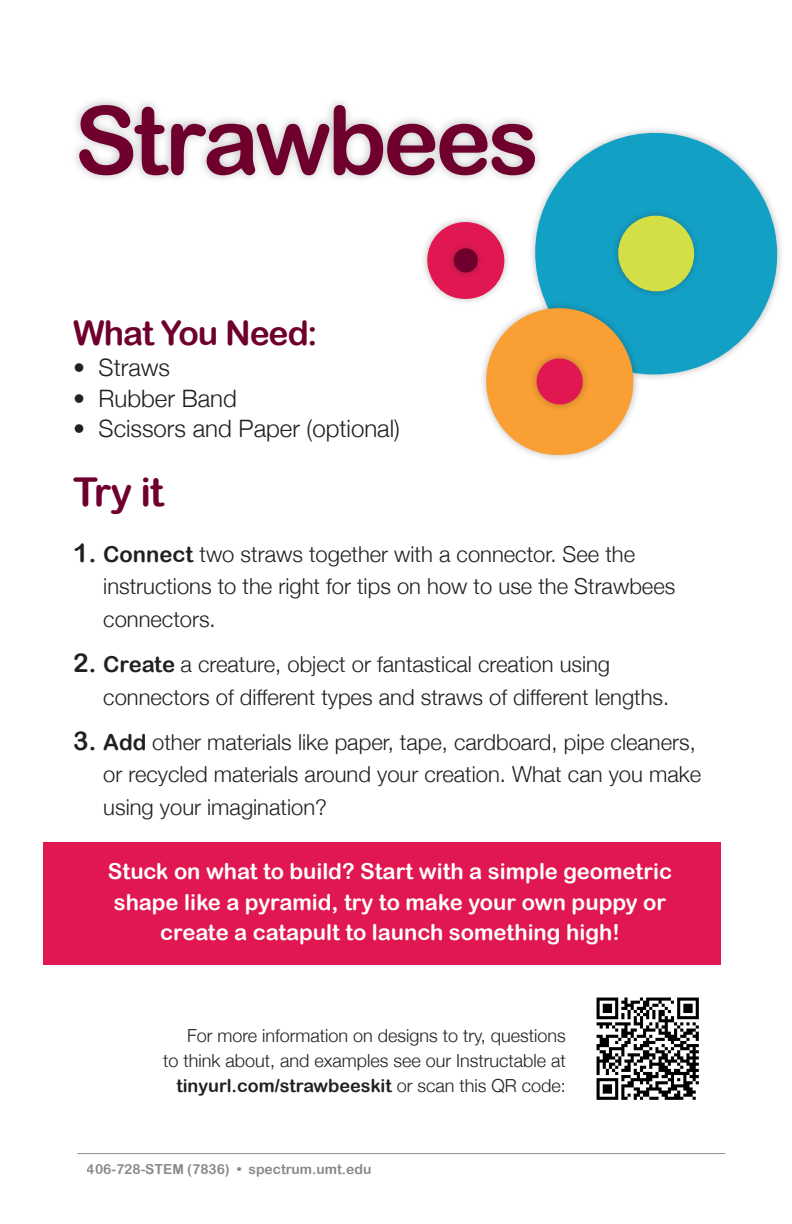
<style>
.page{position:relative;width:792px;height:1224px;background:#fff}
.page>*{position:absolute;margin:0;border:0;box-sizing:border-box;transform-origin:0 0}
.t1{font:94.8px "Arial Rounded MT Bold";letter-spacing:-.04em;color:#6f002d}
.t2{font:39.8px "Arial Rounded MT Bold";color:#6f002d}
.t3{font:33.8px "Arial Rounded MT Bold";letter-spacing:-.03em;color:#6f002d}
.t4{font:300 24px "Helvetica Neue";color:#231f20}
.t5{font:300 22px/32.8px "Helvetica Neue";color:#231f20}
.t6{font:22px/30.8px "Arial Rounded MT Bold";color:#fff}
.t7{font:300 18px "Helvetica Neue";color:#231f20}
.t8{font:18px "Arial Rounded MT Bold";color:#231f20}
.t9{font:13.8px "Arial Rounded MT Bold";color:#231f20}
.s1{font-family:"Arial Rounded MT Bold";font-weight:400;font-size:26px}
.s2{font-family:"Arial Rounded MT Bold";font-weight:400}
.s3{font-family:"Helvetica Neue";font-weight:300}
</style>
<div class="page">
<div style="left:43px;top:842px;width:678px;height:123px;background:#e11751"></div>
<div style="left:70px;top:95px;width:475px;height:90px;background:#231f20;opacity:.3"></div>
<hr style="left:77px;top:1153px;width:648px;height:1px;background:#8b8d90">
<img style="left:596px;top:997px;width:103px;height:103px">
<svg style="left:514px;top:112px;width:267px;height:258px;fill:#13a0c5"></svg>
<svg style="left:423px;top:209px;width:278px;height:250px"></svg>
<p class="t1" style="left:74px;top:84px;width:466px">Strawbees</p>
<p class="t3" style="left:73px;top:313px;width:246px">What You Need:</p>
<p class="t4" style="left:73px;top:353px;width:98px">• Straws</p>
<p class="t4" style="left:73px;top:383px;width:165px">• Rubber Band</p>
<p class="t4" style="left:73px;top:414px;width:328px">• Scissors and Paper (optional)</p>
<p class="t2" style="left:73px;top:468px;width:92px">Try it</p>
<p class="t5" style="left:103px;top:537px;width:574px;text-indent:-30px"><span class="s1">1.</span> <span class="s2">Connect</span> two straws together with a connector. See the instructions to the right for tips on how to use the Strawbees connectors.</p>
<p class="t5" style="left:103px;top:647px;width:568px;text-indent:-30px"><span class="s1">2.</span> <span class="s2">Create</span> a creature, object or fantastical creation using connectors of different types and straws of different lengths.</p>
<p class="t5" style="left:103px;top:725px;width:599px;text-indent:-30px"><span class="s1">3.</span> <span class="s2">Add</span> other materials like paper, tape, cardboard, pipe cleaners, or recycled materials around your creation. What can you make using your imagination?</p>
<p class="t6" style="left:108px;top:855px;width:566px">Stuck on what to build? Start with a simple geometric shape like a pyramid, try to make your own puppy or</p>
<p class="t6" style="left:160px;top:917px;width:461px">create a catapult to launch something high!</p>
<p class="t7" style="left:187px;top:1025px;width:380px">For more information on designs to try, questions</p>
<p class="t7" style="left:163px;top:1050px;width:404px">to think about, and examples see our Instructable at</p>
<p class="t8" style="left:176px;top:1075px;width:391px">tinyurl.com/strawbeeskit <span class="s3">or scan this QR code:</span></p>
<p class="t9" style="left:87px;top:1161px;width:286px">406-728-STEM (7836) • spectrum.umt.edu</p>
</div>
